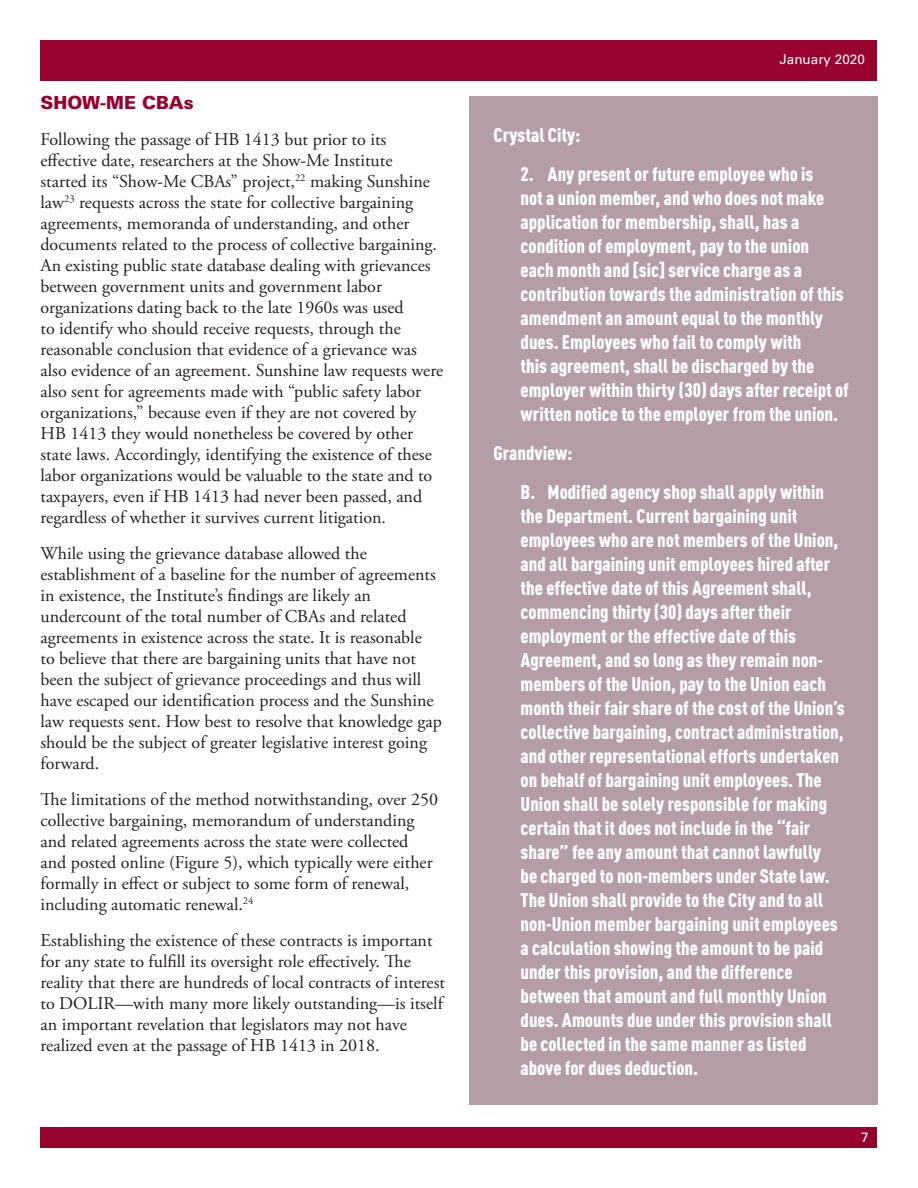
<style>
.page{position:relative;width:918px;height:1188px;background:#fff}
.page>*{position:absolute;margin:0;border:0;box-sizing:border-box;transform-origin:0 0}
.t1{font:900 condensed 19.5px/24px "DIN Pro";color:#fff}
.t2{font:18px/21px "Adobe Garamond Pro";color:#231f20}
.t3{font:900 18px "Univers LT Std";color:#98012d}
.t4{font:13.5px "Univers LT Std";color:#fff}
</style>
<div class="page">
<div style="left:40px;top:40px;width:838px;height:41px;background:#98012d"></div>
<div style="left:40px;top:1127px;width:838px;height:21px;background:#98012d"></div>
<div style="left:469px;top:96px;width:409px;height:1009px;background:#b49da7"></div>
<p class="t3" style="left:40px;top:91px;width:155px">SHOW-ME CBAs</p>
<p class="t2" style="left:40px;top:130px;width:404px">Following the passage of HB 1413 but prior to its effective date, researchers at the Show-Me Institute started its “Show-Me CBAs” project,<sup>22</sup> making Sunshine law<sup>23</sup> requests across the state for collective bargaining agreements, memoranda of understanding, and other documents related to the process of collective bargaining.<br>An existing public state database dealing with grievances between government units and government labor organizations dating back to the late 1960s was used<br>to identify who should receive requests, through the reasonable conclusion that evidence of a grievance was also evidence of an agreement. Sunshine law requests were also sent for agreements made with “public safety labor organizations,” because even if they are not covered by HB 1413 they would nonetheless be covered by other state laws. Accordingly, identifying the existence of these labor organizations would be valuable to the state and to taxpayers, even if HB 1413 had never been passed, and regardless of whether it survives current litigation.</p>
<p class="t2" style="left:40px;top:544px;width:403px">While using the grievance database allowed the establishment of a baseline for the number of agreements in existence, the Institute’s findings are likely an undercount of the total number of CBAs and related agreements in existence across the state. It is reasonable<br>to believe that there are bargaining units that have not been the subject of grievance proceedings and thus will have escaped our identification process and the Sunshine law requests sent. How best to resolve that knowledge gap should be the subject of greater legislative interest going forward.</p>
<p class="t2" style="left:40px;top:790px;width:399px">The limitations of the method notwithstanding, over 250 collective bargaining, memorandum of understanding and related agreements across the state were collected and posted online (Figure 5), which typically were either formally in effect or subject to some form of renewal, including automatic renewal.<sup>24</sup></p>
<p class="t2" style="left:40px;top:931px;width:406px">Establishing the existence of these contracts is important for any state to fulfill its oversight role effectively. The reality that there are hundreds of local contracts of interest to DOLIR—with many more likely outstanding—is itself an important revelation that legislators may not have realized even at the passage of HB 1413 in 2018.</p>
<p class="t4" style="left:780px;top:51px;width:87px">January 2020</p>
<p class="t1" style="left:494px;top:121px;width:88px">Crystal City:</p>
<p class="t1" style="left:521px;top:160px;width:330px">2. Any present or future employee who is<br>not a union member, and who does not make application for membership, shall, has a condition of employment, pay to the union<br>each month and [sic] service charge as a contribution towards the administration of this amendment an amount equal to the monthly dues. Employees who fail to comply with<br>this agreement, shall be discharged by the employer within thirty (30) days after receipt of written notice to the employer from the union.</p>
<p class="t1" style="left:494px;top:439px;width:80px">Grandview:</p>
<p class="t1" style="left:521px;top:478px;width:326px">B. Modified agency shop shall apply within the Department. Current bargaining unit employees who are not members of the Union, and all bargaining unit employees hired after the effective date of this Agreement shall, commencing thirty (30) days after their employment or the effective date of this Agreement, and so long as they remain non&shy;members of the Union, pay to the Union each month their fair share of the cost of the Union’s collective bargaining, contract administration, and other representational efforts undertaken on behalf of bargaining unit employees. The Union shall be solely responsible for making certain that it does not include in the “fair share” fee any amount that cannot lawfully<br>be charged to non-members under State law.<br>The Union shall provide to the City and to all non-Union member bargaining unit employees a calculation showing the amount to be paid under this provision, and the difference between that amount and full monthly Union dues. Amounts due under this provision shall be collected in the same manner as listed above for dues deduction.</p>
<p class="t4" style="left:861px;top:1129px;width:9px">7</p>
</div>
